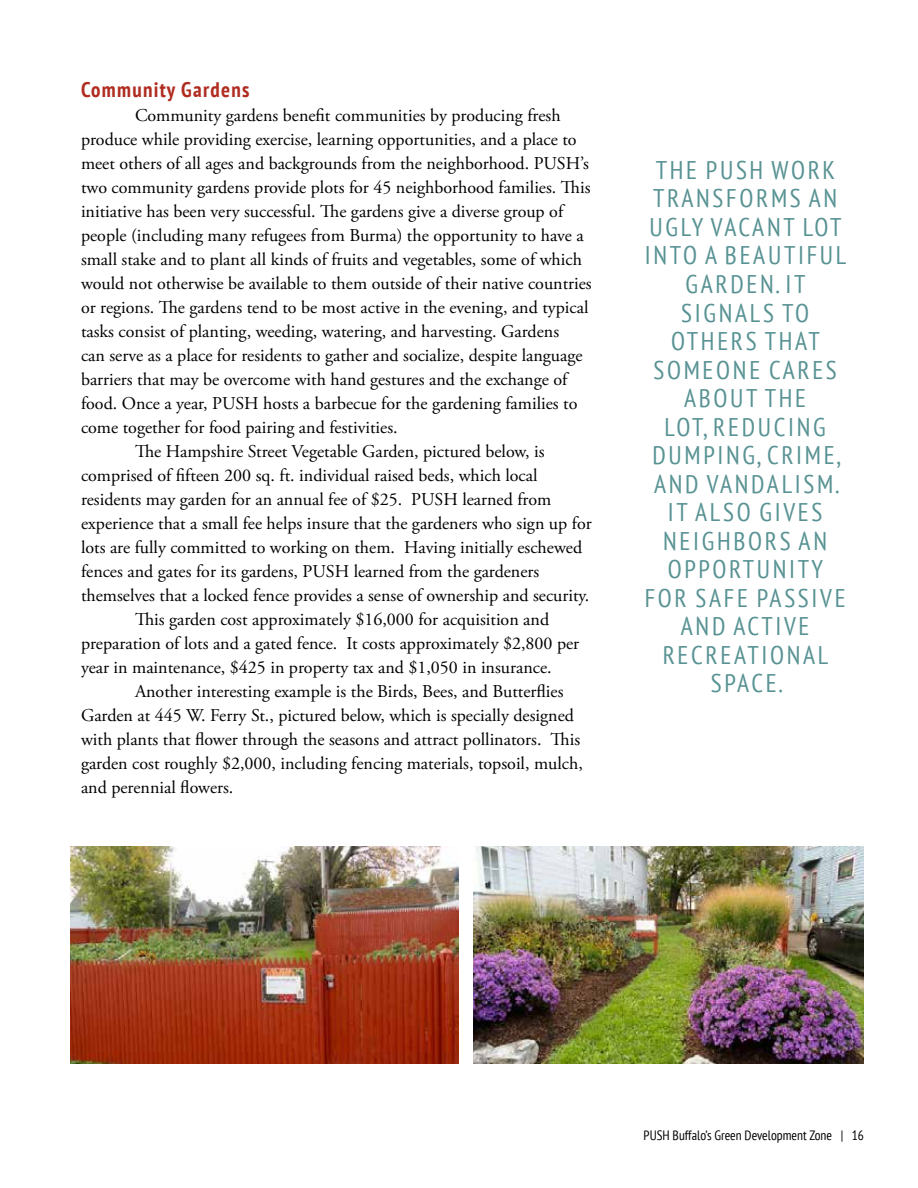
<style>
.page{position:relative;width:918px;height:1188px;background:#fff}
.page>*{position:absolute;margin:0;border:0;box-sizing:border-box;transform-origin:0 0}
.t1{font:condensed 25.5px/28.5px "PT Sans";letter-spacing:.105em;color:#589293;text-align:center}
.t2{font:700 condensed 21px "PT Sans";letter-spacing:.06em;color:#b02c21}
.t3{font:18px "Adobe Garamond Pro";color:#000}
.t4{font:condensed 13.5px "PT Sans";color:#000}
</style>
<div class="page">
<img style="left:71px;top:847px;width:388px;height:216px">
<img style="left:474px;top:847px;width:390px;height:216px">
<p class="t2" style="left:81px;top:75px;width:170px">Community Gardens</p>
<p class="t3" style="left:135px;top:104px;width:427px">Community gardens benefit communities by producing fresh</p>
<p class="t3" style="left:81px;top:128px;width:497px">produce while providing exercise, learning opportunities, and a place to</p>
<p class="t3" style="left:81px;top:152px;width:509px">meet others of all ages and backgrounds from the neighborhood. PUSH’s</p>
<p class="t3" style="left:81px;top:176px;width:511px">two community gardens provide plots for 45 neighborhood families. This</p>
<p class="t3" style="left:81px;top:200px;width:484px">initiative has been very successful. The gardens give a diverse group of</p>
<p class="t3" style="left:81px;top:224px;width:504px">people (including many refugees from Burma) the opportunity to have a</p>
<p class="t3" style="left:81px;top:248px;width:503px">small stake and to plant all kinds of fruits and vegetables, some of which</p>
<p class="t3" style="left:81px;top:272px;width:512px">would not otherwise be available to them outside of their native countries</p>
<p class="t3" style="left:81px;top:296px;width:509px">or regions. The gardens tend to be most active in the evening, and typical</p>
<p class="t3" style="left:81px;top:320px;width:480px">tasks consist of planting, weeding, watering, and harvesting. Gardens</p>
<p class="t3" style="left:81px;top:344px;width:503px">can serve as a place for residents to gather and socialize, despite language</p>
<p class="t3" style="left:81px;top:368px;width:488px">barriers that may be overcome with hand gestures and the exchange of</p>
<p class="t3" style="left:81px;top:392px;width:498px">food. Once a year, PUSH hosts a barbecue for the gardening families to</p>
<p class="t3" style="left:81px;top:416px;width:318px">come together for food pairing and festivities.</p>
<p class="t3" style="left:135px;top:440px;width:411px">The Hampshire Street Vegetable Garden, pictured below, is</p>
<p class="t3" style="left:81px;top:464px;width:458px">comprised of fifteen 200 sq. ft. individual raised beds, which local</p>
<p class="t3" style="left:81px;top:488px;width:472px">residents may garden for an annual fee of $25. PUSH learned from</p>
<p class="t3" style="left:81px;top:512px;width:512px">experience that a small fee helps insure that the gardeners who sign up for</p>
<p class="t3" style="left:81px;top:536px;width:503px">lots are fully committed to working on them. Having initially eschewed</p>
<p class="t3" style="left:81px;top:560px;width:460px">fences and gates for its gardens, PUSH learned from the gardeners</p>
<p class="t3" style="left:81px;top:584px;width:510px">themselves that a locked fence provides a sense of ownership and security.</p>
<p class="t3" style="left:135px;top:608px;width:416px">This garden cost approximately $16,000 for acquisition and</p>
<p class="t3" style="left:81px;top:632px;width:500px">preparation of lots and a gated fence. It costs approximately $2,800 per</p>
<p class="t3" style="left:81px;top:656px;width:472px">year in maintenance, $425 in property tax and $1,050 in insurance.</p>
<p class="t3" style="left:135px;top:680px;width:430px">Another interesting example is the Birds, Bees, and Butterflies</p>
<p class="t3" style="left:81px;top:704px;width:494px">Garden at 445 W. Ferry St., pictured below, which is specially designed</p>
<p class="t3" style="left:81px;top:728px;width:501px">with plants that flower through the seasons and attract pollinators. This</p>
<p class="t3" style="left:81px;top:752px;width:503px">garden cost roughly $2,000, including fencing materials, topsoil, mulch,</p>
<p class="t3" style="left:81px;top:776px;width:154px">and perennial flowers.</p>
<p class="t1" style="left:645px;top:155px;width:203px">THE PUSH WORK<br>TRANSFORMS AN<br>UGLY VACANT LOT<br>INTO A BEAUTIFUL<br>GARDEN. IT<br>SIGNALS TO<br>OTHERS THAT<br>SOMEONE CARES<br>ABOUT THE<br>LOT, REDUCING<br>DUMPING, CRIME,<br>AND VANDALISM.<br>IT ALSO GIVES<br>NEIGHBORS AN<br>OPPORTUNITY<br>FOR SAFE PASSIVE<br>AND ACTIVE<br>RECREATIONAL<br>SPACE.</p>
<p class="t4" style="left:644px;top:1127px;width:222px">PUSH Buffalo’s Green Development Zone | 16</p>
</div>
